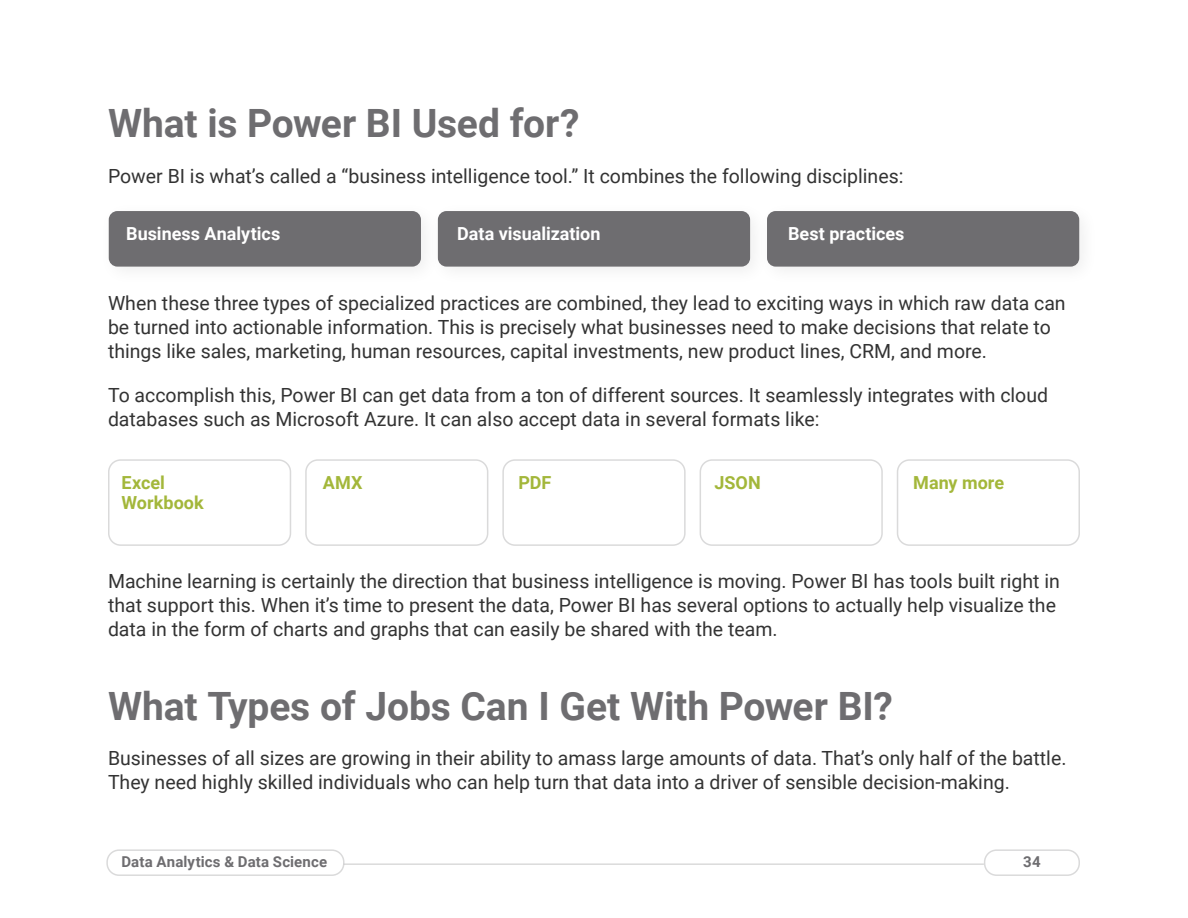
<style>
.page{position:relative;width:1188px;height:918px;background:#fff}
.page>*{position:absolute;margin:0;border:0;box-sizing:border-box;transform-origin:0 0}
.t1{font:700 39px "Roboto";letter-spacing:-.005em;color:#6e6d70}
.t2{font:19.5px/24px "Roboto";color:#333}
.t3{font:700 18px "Roboto";color:#fff}
.t4{font:700 18px/19.5px "Roboto";color:#a3b73a}
.t5{font:700 15px "Roboto";letter-spacing:.01em;color:#6e6d70}
</style>
<div class="page">
<div style="left:106px;top:849px;width:239px;height:27px;border:2px solid #cacacb;border-radius:12px"></div>
<div style="left:984px;top:849px;width:96px;height:27px;border:2px solid #cacacb;border-radius:12px"></div>
<hr style="left:343px;top:863px;width:641px;height:2px;background:#cacacb">
<div style="left:109px;top:211px;width:312px;height:56px;background:#6e6d70;border-radius:9px"></div>
<div style="left:767px;top:211px;width:312px;height:56px;background:#6e6d70;border-radius:9px"></div>
<div style="left:427px;top:201px;width:343px;height:86px;background:#fdfdfd"></div>
<div style="left:438px;top:211px;width:312px;height:56px;background:#6e6d70;border-radius:9px"></div>
<div style="left:108px;top:459px;width:183px;height:87px;border:2px solid #cacacb;border-radius:12px"></div>
<div style="left:502px;top:459px;width:184px;height:87px;border:2px solid #cacacb;border-radius:12px"></div>
<div style="left:897px;top:459px;width:183px;height:87px;border:2px solid #cacacb;border-radius:12px"></div>
<div style="left:305px;top:459px;width:183px;height:87px;border:2px solid #cacacb;border-radius:12px"></div>
<div style="left:700px;top:459px;width:183px;height:87px;border:2px solid #cacacb;border-radius:12px"></div>
<p class="t1" style="left:108px;top:96px;width:473px">What is Power BI Used for?</p>
<p class="t2" style="left:108px;top:163px;width:797px">Power BI is what’s called a “business intelligence tool.” It combines the following disciplines:</p>
<p class="t3" style="left:126px;top:221px;width:156px">Business Analytics</p>
<p class="t3" style="left:457px;top:221px;width:145px">Data visualization</p>
<p class="t3" style="left:788px;top:221px;width:118px">Best practices</p>
<p class="t2" style="left:108px;top:290px;width:959px">When these three types of specialized practices are combined, they lead to exciting ways in which raw data can be turned into actionable information. This is precisely what businesses need to make decisions that relate to things like sales, marketing, human resources, capital investments, new product lines, CRM, and more.</p>
<p class="t2" style="left:108px;top:383px;width:942px">To accomplish this, Power BI can get data from a ton of different sources. It seamlessly integrates with cloud databases such as Microsoft Azure. It can also accept data in several formats like:</p>
<p class="t4" style="left:122px;top:472px;width:84px">Excel<br>Workbook</p>
<p class="t4" style="left:323px;top:472px;width:41px">AMX</p>
<p class="t4" style="left:518px;top:472px;width:35px">PDF</p>
<p class="t4" style="left:715px;top:472px;width:48px">JSON</p>
<p class="t4" style="left:913px;top:472px;width:92px">Many more</p>
<p class="t2" style="left:108px;top:569px;width:953px">Machine learning is certainly the direction that business intelligence is moving. Power BI has tools built right in that support this. When it’s time to present the data, Power BI has several options to actually help visualize the data in the form of charts and graphs that can easily be shared with the team.</p>
<p class="t1" style="left:108px;top:679px;width:786px">What Types of Jobs Can I Get With Power BI?</p>
<p class="t2" style="left:108px;top:746px;width:960px">Businesses of all sizes are growing in their ability to amass large amounts of data. That’s only half of the battle.<br>They need highly skilled individuals who can help turn that data into a driver of sensible decision-making.</p>
<p class="t5" style="left:121px;top:851px;width:207px">Data Analytics &amp; Data Science</p>
<p class="t5" style="left:1023px;top:851px;width:19px">34</p>
</div>
